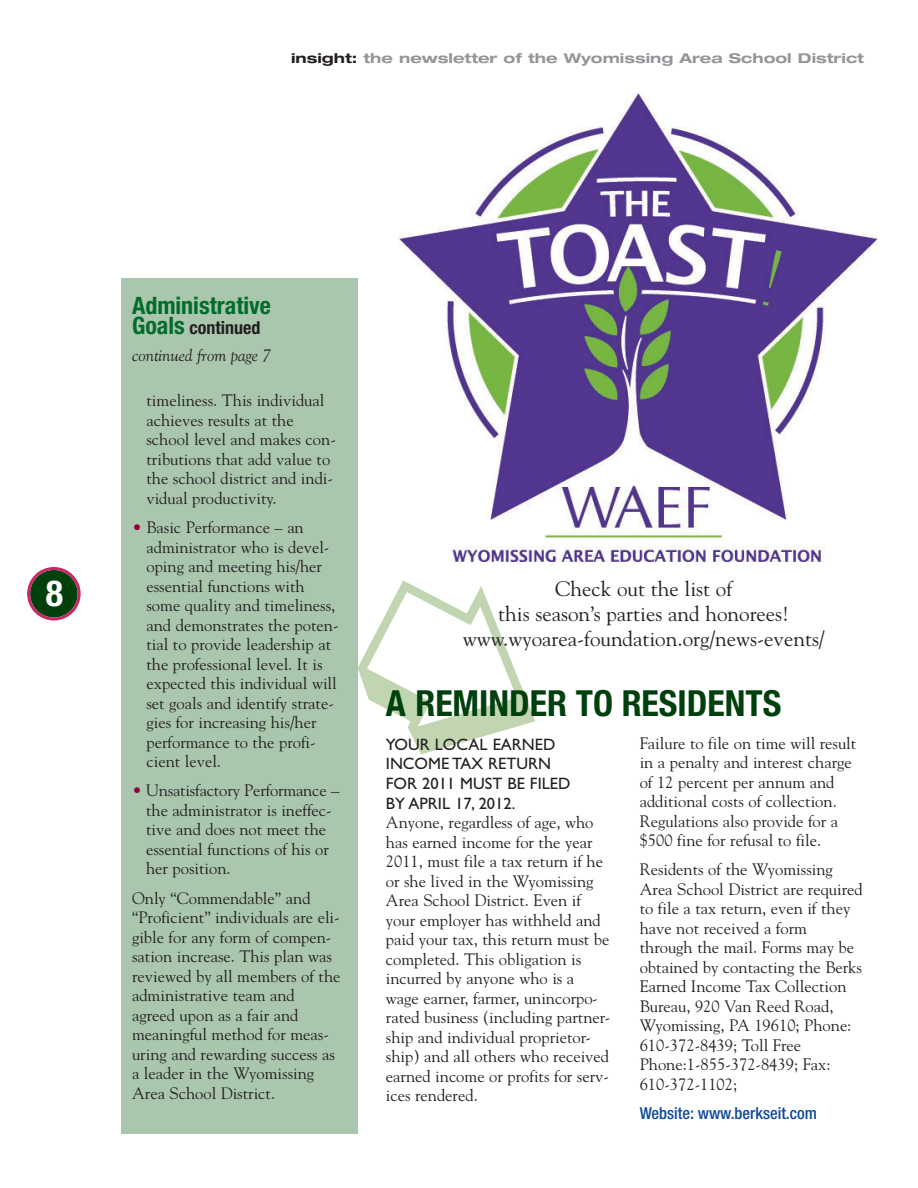
<style>
.page{position:relative;width:918px;height:1188px;background:#fff}
.page>*{position:absolute;margin:0;border:0;box-sizing:border-box;transform-origin:0 0}
.t1{font:700 condensed 36px "Helvetica Neue";color:#00400d}
.t2{font:700 condensed 36px "Helvetica Neue";color:#fff}
.t3{font:700 condensed 24px "Helvetica Neue";color:#016c2d}
.t4{font:21px/25.2px "Goudy";color:#231f20;text-align:center}
.t5{font:700 condensed 18px "Helvetica Neue";color:#231f20}
.t6{font:16.5px/19.5px "Goudy";color:#231f20}
.t7{font:16.5px/19.8px "Gill Sans";color:#231f20}
.t8{font:500 condensed 16.5px "Helvetica Neue";color:#0f499d}
.t9{font:italic 16.5px "Goudy";color:#231f20}
.t10{font:700 expanded 13.5px "Helvetica Neue";color:#939598;scale:1.12 1}
.s1{color:#231f20}
.s2{font-size:24px;color:#016c2d}
.s3{color:#8f0040}
</style>
<div class="page">
<img style="left:398px;top:93px;width:480px;height:469px">
<svg style="left:358px;top:580px;width:177px;height:174px"></svg>
<div style="left:122px;top:279px;width:236px;height:855px;background:#aac7ad"></div>
<svg style="left:27px;top:567px;width:54px;height:54px"></svg>
<p class="t10" style="left:291px;top:54px;width:513px"><span class="s1">insight:</span> the newsletter of the Wyomissing Area School District</p>
<h1 class="t2" style="left:46px;top:580px;width:19px">8</h1>
<h2 class="t3" style="left:132px;top:297px;width:140px">Administrative</h2>
<p class="t5" style="left:132px;top:321px;width:130px"><span class="s2">Goals</span> continued</p>
<p class="t9" style="left:132px;top:346px;width:141px">continued from page 7</p>
<p class="t6" style="left:146px;top:391px;width:191px">timeliness. This individual achieves results at the school level and makes con&shy;tributions that add value to the school district and indi&shy;vidual productivity.</p>
<p class="t6" style="left:146px;top:518px;width:194px;text-indent:-14px"><span class="s3">•</span> Basic Performance – an administrator who is devel&shy;oping and meeting his/her essential functions with some quality and timeliness, and demonstrates the poten&shy;tial to provide leadership at the professional level. It is expected this individual will set goals and identify strate&shy;gies for increasing his/her performance to the profi&shy;cient level.</p>
<p class="t6" style="left:146px;top:781px;width:195px;text-indent:-14px"><span class="s3">•</span> Unsatisfactory Performance – the administrator is ineffec&shy;tive and does not meet the essential functions of his or her position.</p>
<p class="t6" style="left:132px;top:888px;width:210px">Only “Commendable” and “Proficient” individuals are eli&shy;gible for any form of compen&shy;sation increase. This plan was reviewed by all members of the administrative team and agreed upon as a fair and meaningful method for meas&shy;uring and rewarding success as a leader in the Wyomissing<br>Area School District.</p>
<p class="t4" style="left:463px;top:576px;width:364px">Check out the list of<br>this season’s parties and honorees! www.wyoarea-foundation.org/news-events/</p>
<h1 class="t1" style="left:386px;top:690px;width:397px">A REMINDER TO RESIDENTS</h1>
<p class="t7" style="left:386px;top:734px;width:186px">YOUR LOCAL EARNED<br>INCOME TAX RETURN<br>FOR 2011 MUST BE FILED<br>BY APRIL 17, 2012.</p>
<p class="t6" style="left:386px;top:813px;width:226px">Anyone, regardless of age, who has earned income for the year<br>2011, must file a tax return if he or she lived in the Wyomissing<br>Area School District. Even if your employer has withheld and paid your tax, this return must be completed. This obligation is incurred by anyone who is a wage earner, farmer, unincorpo&shy;rated business (including partner&shy;ship and individual proprietor&shy;ship) and all others who received earned income or profits for serv&shy;ices rendered.</p>
<p class="t6" style="left:640px;top:733px;width:218px">Failure to file on time will result in a penalty and interest charge of 12 percent per annum and additional costs of collection.<br>Regulations also provide for a $500 fine for refusal to file.</p>
<p class="t6" style="left:640px;top:860px;width:225px">Residents of the Wyomissing<br>Area School District are required to file a tax return, even if they have not received a form through the mail. Forms may be obtained by contacting the Berks<br>Earned Income Tax Collection<br>Bureau, 920 Van Reed Road,<br>Wyomissing, PA 19610; Phone:<br>610-372-8439; Toll Free<br>Phone:1-855-372-8439; Fax:<br>610-372-1102;</p>
<p class="t8" style="left:640px;top:1107px;width:179px">Website: www.berkseit.com</p>
</div>
